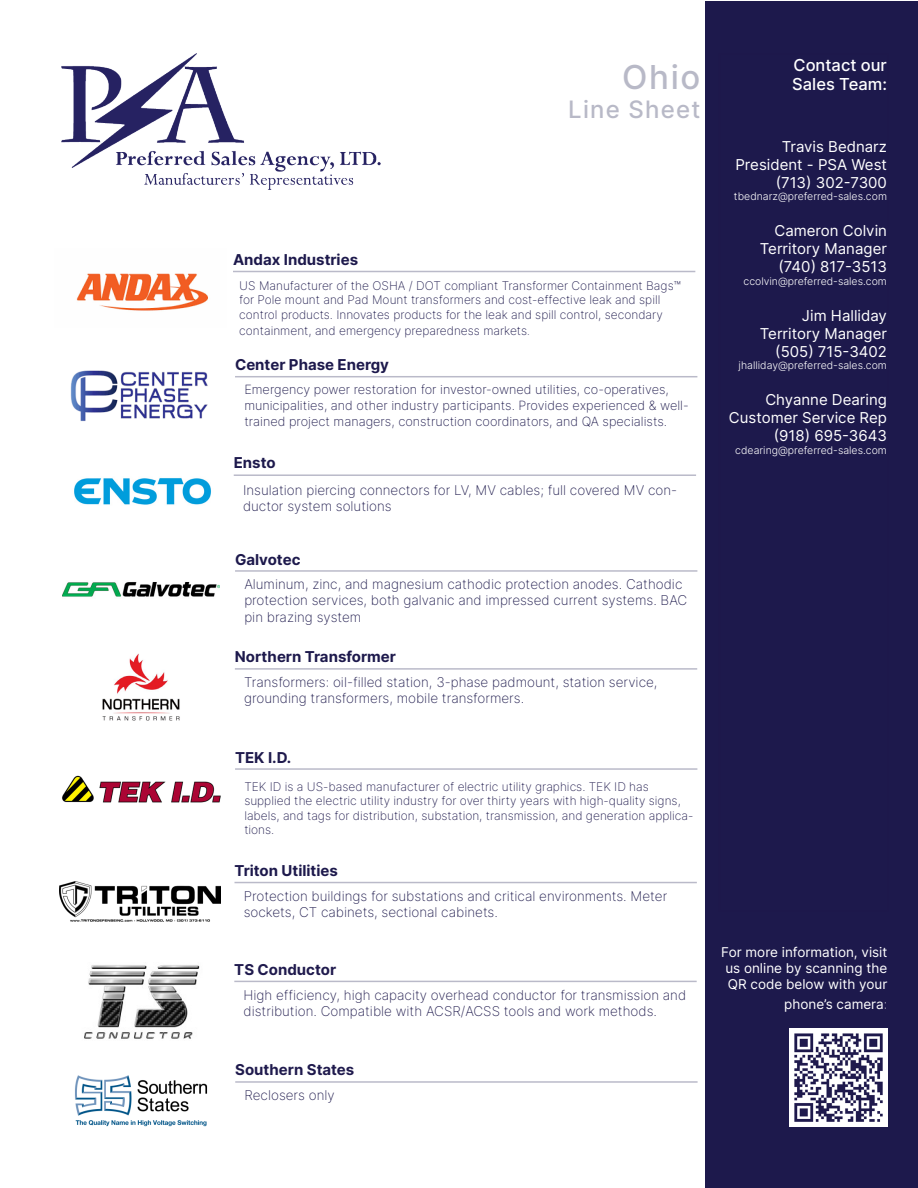
<style>
.page{position:relative;width:918px;height:1188px;background:#fff}
.page>*{position:absolute;margin:0;border:0;box-sizing:border-box;transform-origin:0 0}
.t1{font:500 33px "Inter";color:#b8b9c7}
.t2{font:500 24px "Inter";letter-spacing:.05em;color:#b8b9c7}
.t3{font:500 16.5px "Inter";color:#fff}
.t4{font:15px "Inter";color:#fff}
.t5{font:700 15px "Inter";color:#1d194c}
.t6{font:700 15px "Inter";color:#1f1a4d}
.t7{font:200 13.5px/16.2px "Inter";color:#1d194c}
.t8{font:200 13.5px/16.2px "Inter";color:#1f1a4d}
.t9{font:13.5px/16.2px "Inter";color:#fff;text-align:justify}
.t10{font:200 12.75px/15.8px "Inter";color:#1d194c}
.t11{font:200 12px/14.4px "Inter";color:#1d194c}
.t12{font:200 12px/14.4px "Inter";color:#1f1a4d}
.t13{font:300 10.5px "Inter";color:#fff}
.s1{font-size:10.5px}
.s2{font-weight:200}
</style>
<div class="page">
<hr style="left:235px;top:570px;width:462px;height:2px;background:#babac9">
<img style="left:62px;top:582px;width:158px;height:15px">
<div style="left:705px;top:1px;width:212px;height:1186px;background:#1d194c"></div>
<img style="left:790px;top:1029px;width:98px;height:98px">
<hr style="left:235px;top:668px;width:462px;height:2px;background:#babac9">
<img style="left:102px;top:653px;width:78px;height:68px">
<hr style="left:233px;top:271px;width:462px;height:1px;background:#babac9">
<img style="left:76px;top:273px;width:132px;height:38px">
<hr style="left:234px;top:474px;width:462px;height:2px;background:#babac9">
<img style="left:74px;top:478px;width:137px;height:27px">
<img style="left:61px;top:53px;width:320px;height:136px">
<hr style="left:235px;top:768px;width:462px;height:2px;background:#babac9">
<img style="left:62px;top:775px;width:159px;height:28px">
<hr style="left:235px;top:376px;width:462px;height:1px;background:#babac9">
<img style="left:70px;top:370px;width:138px;height:51px">
<hr style="left:234px;top:981px;width:463px;height:1px;background:#babac9">
<img style="left:84px;top:965px;width:116px;height:74px">
<hr style="left:235px;top:882px;width:462px;height:1px;background:#babac9">
<img style="left:59px;top:881px;width:162px;height:40px">
<hr style="left:235px;top:1081px;width:463px;height:2px;background:#babac9">
<img style="left:75px;top:1075px;width:133px;height:52px">
<p class="t5" style="left:233px;top:248px;width:127px">Andax Industries</p>
<p class="t1" style="left:622px;top:53px;width:80px">Ohio</p>
<p class="t2" style="left:568px;top:92px;width:134px">Line Sheet</p>
<p class="t11" style="left:239px;top:278px;width:443px">US Manufacturer of the OSHA / DOT compliant Transformer Containment Bags™ for Pole mount and Pad Mount transformers and cost-effective leak and spill control products. Innovates products for the leak and spill control, secondary</p>
<p class="t11" style="left:239px;top:323px;width:292px">containment, and emergency preparedness markets<span class="s1">.</span></p>
<p class="t5" style="left:235px;top:353px;width:156px">Center Phase Energy</p>
<p class="t10" style="left:244px;top:382px;width:446px">Emergency power restoration for investor-owned utilities, co-operatives, municipalities, and other industry participants. Provides experienced &amp; well&shy;trained project managers, construction coordinators, and QA specialists.</p>
<p class="t5" style="left:234px;top:452px;width:43px">Ensto</p>
<p class="t7" style="left:243px;top:482px;width:436px">Insulation piercing connectors for LV, MV cables; full covered MV con&shy;ductor system solutions</p>
<p class="t5" style="left:235px;top:548px;width:67px">Galvotec</p>
<p class="t7" style="left:244px;top:576px;width:444px">Aluminum, zinc, and magnesium cathodic protection anodes. Cathodic protection services, both galvanic and impressed current systems. BAC pin brazing system</p>
<p class="t5" style="left:235px;top:646px;width:163px">Northern Transformer</p>
<p class="t7" style="left:244px;top:674px;width:415px">Transformers: oil-filled station, 3-phase padmount, station service, grounding transformers, mobile transformers.</p>
<p class="t6" style="left:235px;top:747px;width:58px">TEK I.D.</p>
<p class="t12" style="left:244px;top:779px;width:451px">TEK ID is a US-based manufacturer of electric utility graphics. TEK ID has supplied the electric utility industry for over thirty years with high-quality signs, labels, and tags for distribution, substation, transmission, and generation applica&shy;tions.</p>
<p class="t5" style="left:235px;top:859px;width:105px">Triton Utilities</p>
<p class="t7" style="left:244px;top:888px;width:425px">Protection buildings for substations and critical environments. Meter sockets, CT cabinets, sectional cabinets.</p>
<p class="t6" style="left:234px;top:959px;width:103px">TS Conductor</p>
<p class="t8" style="left:244px;top:987px;width:444px">High efficiency, high capacity overhead conductor for transmission and distribution. Compatible with ACSR/ACSS tools and work methods.</p>
<p class="t6" style="left:235px;top:1059px;width:121px">Southern States</p>
<p class="t8" style="left:245px;top:1087px;width:92px">Reclosers only</p>
<p class="t3" style="left:794px;top:53px;width:95px">Contact our</p>
<p class="t3" style="left:792px;top:72px;width:96px">Sales Team:</p>
<p class="t4" style="left:782px;top:135px;width:107px">Travis Bednarz</p>
<p class="t4" style="left:735px;top:153px;width:153px">President - PSA West</p>
<p class="t4" style="left:776px;top:171px;width:113px">(713) 302-7300</p>
<p class="t13" style="left:734px;top:189px;width:155px">tbednarz@preferred-sales.com</p>
<p class="t4" style="left:774px;top:220px;width:114px">Cameron Colvin</p>
<p class="t4" style="left:760px;top:238px;width:129px">Territory Manager</p>
<p class="t4" style="left:779px;top:256px;width:110px">(740) 817-3513</p>
<p class="t13" style="left:744px;top:273px;width:145px">ccolvin@preferred-sales.com</p>
<p class="t4" style="left:802px;top:304px;width:87px">Jim Halliday</p>
<p class="t4" style="left:760px;top:322px;width:129px">Territory Manager</p>
<p class="t4" style="left:775px;top:340px;width:113px">(505) 715-3402</p>
<p class="t13" style="left:739px;top:358px;width:150px">jhalliday@preferred-sales.com</p>
<p class="t4" style="left:765px;top:389px;width:123px">Chyanne Dearing</p>
<p class="t4" style="left:729px;top:407px;width:160px">Customer Service Rep</p>
<p class="t4" style="left:774px;top:425px;width:115px">(918) 695-3643</p>
<p class="t13" style="left:735px;top:443px;width:153px">cdearing@preferred-sales.com</p>
<p class="t9" style="left:721px;top:944px;width:168px">For more information, visit us online by scanning the QR code below with your</p>
<p class="t9" style="left:784px;top:996px;width:105px">phone’s camera<span class="s2">:</span></p>
</div>
